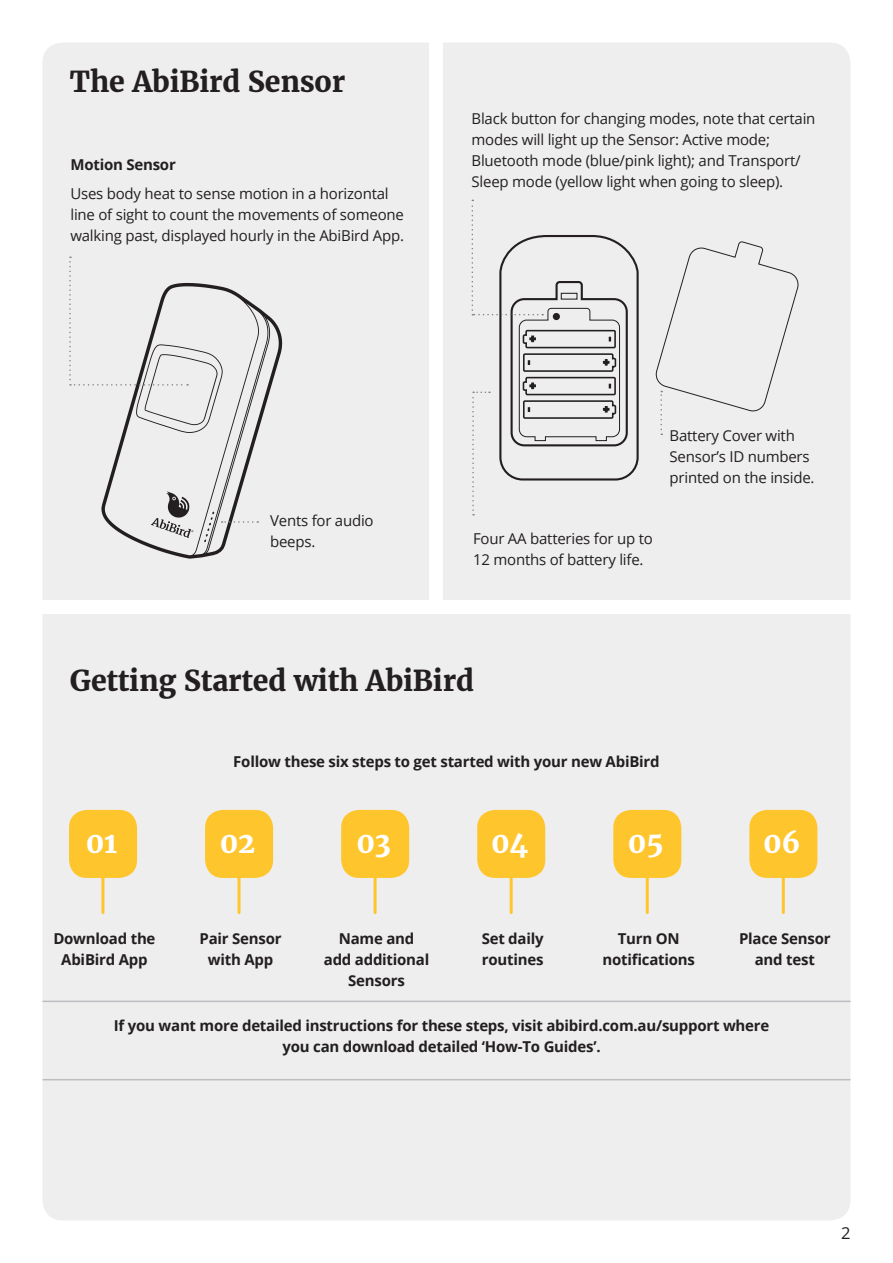
<style>
.page{position:relative;width:893px;height:1263px;background:#fff}
.page>*{position:absolute;margin:0;border:0;box-sizing:border-box;transform-origin:0 0}
.Main_heads{font:700 28.5px "Merriweather";letter-spacing:-.01em;color:#231f20}
.Main_heads-2{font:700 28.5px "Merriweather";letter-spacing:-.01em;color:#fff}
.t1{font:16.5px "Open Sans";color:#231f20}
.Main_copy{font:15px/21px "Open Sans";letter-spacing:-.015em;color:#231f20}
.Bold_Subs{font:700 15px/21px "Open Sans";letter-spacing:-.015em;color:#231f20;text-align:center}
</style>
<div class="page">
<div style="left:43px;top:43px;width:807px;height:1177px;background:#eeeeef;border-radius:20px"></div>
<svg style="left:101px;top:287px;width:181px;height:272px"></svg>
<svg style="left:151px;top:491px;width:43px;height:47px"></svg>
<svg style="left:204px;top:512px;width:10px;height:30px"></svg>
<div style="left:69px;top:810px;width:68px;height:68px;background:#ffc52d;border-radius:18px"></div>
<div style="left:205px;top:810px;width:68px;height:68px;background:#ffc52d;border-radius:18px"></div>
<div style="left:341px;top:810px;width:68px;height:68px;background:#ffc52d;border-radius:18px"></div>
<div style="left:477px;top:810px;width:68px;height:68px;background:#ffc52d;border-radius:18px"></div>
<div style="left:613px;top:810px;width:68px;height:68px;background:#ffc52d;border-radius:18px"></div>
<div style="left:749px;top:810px;width:68px;height:68px;background:#ffc52d;border-radius:18px"></div>
<hr style="left:101px;top:876px;width:3px;height:36px;background:#ffc52d">
<hr style="left:238px;top:876px;width:3px;height:36px;background:#ffc52d">
<hr style="left:374px;top:876px;width:3px;height:36px;background:#ffc52d">
<hr style="left:510px;top:876px;width:3px;height:36px;background:#ffc52d">
<hr style="left:646px;top:876px;width:3px;height:36px;background:#ffc52d">
<hr style="left:782px;top:876px;width:3px;height:36px;background:#ffc52d">
<hr style="left:43px;top:1000px;width:807px;height:2px;background:#bcbdc0">
<hr style="left:43px;top:1079px;width:807px;height:1px;background:#bcbdc0">
<div style="left:31px;top:601px;width:827px;height:13px;background:#fff"></div>
<div style="left:429px;top:43px;width:14px;height:571px;background:#fff"></div>
<svg style="left:69px;top:256px;width:154px;height:177px"></svg>
<svg style="left:222px;top:521px;width:36px;height:2px"></svg>
<svg style="left:655px;top:241px;width:144px;height:194px"></svg>
<svg style="left:472px;top:200px;width:167px;height:315px"></svg>
<p class="Main_heads" style="left:70px;top:64px;width:277px">The AbiBird Sensor</p>
<p class="Bold_Subs" style="left:70px;top:153px;width:107px">Motion Sensor</p>
<p class="Main_copy" style="left:70px;top:183px;width:335px">Uses body heat to sense motion in a horizontal line of sight to count the movements of someone walking past, displayed hourly in the AbiBird App.</p>
<p class="Main_copy" style="left:472px;top:108px;width:345px">Black button for changing modes, note that certain modes will light up the Sensor: Active mode; Bluetooth mode (blue/pink light); and Transport/ Sleep mode (yellow light when going to sleep).</p>
<p class="Main_copy" style="left:270px;top:510px;width:105px">Vents for audio beeps.</p>
<p class="Main_copy" style="left:670px;top:424px;width:146px">Battery Cover with<br>Sensor’s ID numbers printed on the inside.</p>
<p class="Main_copy" style="left:473px;top:528px;width:181px">Four AA batteries for up to<br>12 months of battery life.</p>
<p class="Main_heads" style="left:70px;top:663px;width:405px">Getting Started with AbiBird</p>
<p class="Bold_Subs" style="left:233px;top:750px;width:428px">Follow these six steps to get started with your new AbiBird</p>
<p class="Main_heads-2" style="left:86px;top:825px;width:33px">01</p>
<p class="Main_heads-2" style="left:220px;top:825px;width:37px">02</p>
<p class="Main_heads-2" style="left:356px;top:825px;width:36px">03</p>
<p class="Main_heads-2" style="left:491px;top:825px;width:39px">04</p>
<p class="Main_heads-2" style="left:628px;top:825px;width:38px">05</p>
<p class="Main_heads-2" style="left:763px;top:825px;width:39px">06</p>
<p class="Bold_Subs" style="left:53px;top:927px;width:104px">Download the<br>AbiBird App</p>
<p class="Bold_Subs" style="left:199px;top:927px;width:84px">Pair Sensor with App</p>
<p class="Bold_Subs" style="left:324px;top:927px;width:107px">Name and add additional<br>Sensors</p>
<p class="Bold_Subs" style="left:482px;top:927px;width:63px;text-align:left">Set daily routines</p>
<p class="Bold_Subs" style="left:602px;top:927px;width:94px">Turn ON notifications</p>
<p class="Bold_Subs" style="left:739px;top:927px;width:93px">Place Sensor and test</p>
<p class="Bold_Subs" style="left:114px;top:1015px;width:657px">If you want more detailed instructions for these steps, visit abibird.com.au/support where you can download detailed ‘How-To Guides’.</p>
<p class="t1" style="left:841px;top:1222px;width:11px">2</p>
</div>
